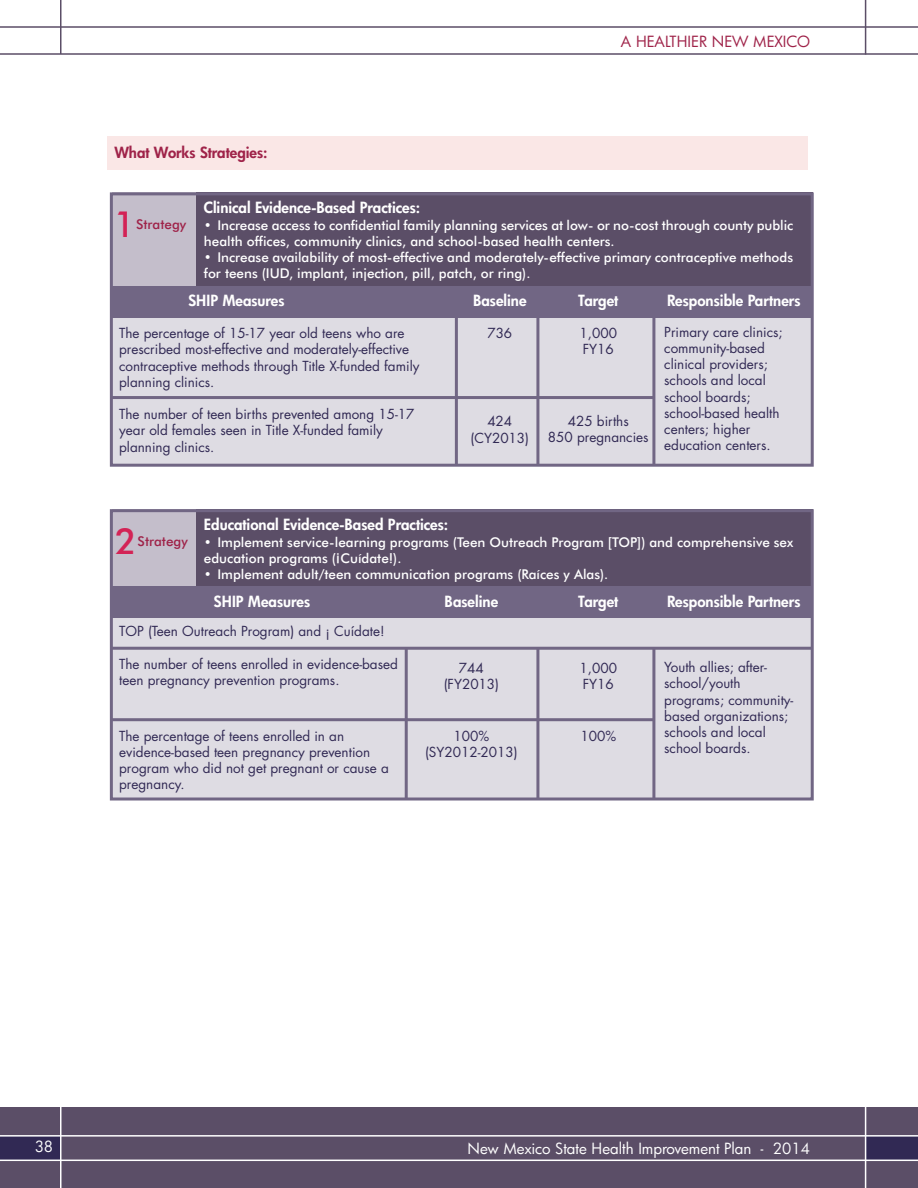
<style>
.page{position:relative;width:918px;height:1188px;background:#fff}
.page>*{position:absolute;margin:0;border:0;box-sizing:border-box;transform-origin:0 0}
.t1{font:500 36px "Futura BT";color:#d32356}
.t2{font:800 15px "Futura";color:#fff}
.t3{font:15px "Futura";color:#fff}
.t4{font:800 15px "Futura";color:#9f2349}
.t5{font:15px "Futura";color:#9f2349}
.t6{font:13.5px/16.2px "Futura Std";color:#312954}
.t7{font:500 13.5px/16.2px "Futura BT";color:#fff}
.t8{font:500 13.5px "Futura BT";color:#9f2349}
</style>
<div class="page">
<div style="left:0;top:1107px;width:918px;height:81px;background:#5b4e67"></div>
<div style="left:866px;top:1136px;width:52px;height:25px;background:#312954"></div>
<div style="left:0;top:1136px;width:61px;height:24px;background:#312954"></div>
<hr style="left:0;top:1160px;width:918px;height:1px;background:#fff">
<hr style="left:0;top:1135px;width:918px;height:2px;background:#fff">
<hr style="left:60px;top:1104px;width:1px;height:84px;background:#fff">
<hr style="left:60px;top:0;width:2px;height:54px;background:#5b4e67">
<hr style="left:865px;top:1104px;width:1px;height:84px;background:#fff">
<hr style="left:865px;top:0;width:1px;height:55px;background:#5b4e67">
<hr style="left:0;top:53px;width:918px;height:2px;background:#5b4e67">
<hr style="left:0;top:26px;width:918px;height:2px;background:#5b4e67">
<div style="left:112px;top:614px;width:701px;height:184px;background:#dedce3"></div>
<div style="left:112px;top:509px;width:85px;height:78px;background:#c4becb"></div>
<div style="left:196px;top:509px;width:617px;height:78px;background:#5b4e67"></div>
<div style="left:112px;top:586px;width:701px;height:32px;background:#716684"></div>
<hr style="left:405px;top:647px;width:3px;height:152px;background:#716684">
<hr style="left:536px;top:647px;width:3px;height:153px;background:#716684">
<hr style="left:652px;top:647px;width:3px;height:152px;background:#716684">
<hr style="left:111px;top:718px;width:543px;height:3px;background:#716684">
<hr style="left:111px;top:647px;width:701px;height:3px;background:#716684">
<div style="left:107px;top:136px;width:701px;height:34px;background:#fae7e6"></div>
<div style="left:112px;top:317px;width:701px;height:148px;background:#dedce3"></div>
<div style="left:112px;top:192px;width:85px;height:96px;background:#c4becb"></div>
<div style="left:196px;top:192px;width:617px;height:95px;background:#5b4e67"></div>
<div style="left:112px;top:286px;width:701px;height:32px;background:#716684"></div>
<hr style="left:455px;top:315px;width:3px;height:150px;background:#716684">
<hr style="left:536px;top:315px;width:3px;height:150px;background:#716684">
<hr style="left:652px;top:315px;width:3px;height:150px;background:#716684">
<hr style="left:111px;top:396px;width:543px;height:3px;background:#716684">
<div style="left:110px;top:192px;width:704px;height:275px;border:3px solid #716684"></div>
<div style="left:110px;top:509px;width:704px;height:292px;border:3px solid #716684"></div>
<p class="t4" style="left:114px;top:144px;width:155px">What Works Strategies:</p>
<p class="t5" style="left:621px;top:33px;width:191px">A HEALTHIER NEW MEXICO</p>
<p class="t2" style="left:204px;top:199px;width:218px">Clinical Evidence-Based Practices:</p>
<p class="t7" style="left:204px;top:217px;width:591px">• Increase access to confidential family planning services at low- or no-cost through county public health offices, community clinics, and school-based health centers.</p>
<p class="t7" style="left:204px;top:249px;width:591px">• Increase availability of most-effective and moderately-effective primary contraceptive methods for teens (IUD, implant, injection, pill, patch, or ring).</p>
<p class="t2" style="left:188px;top:292px;width:98px">SHIP M easures</p>
<p class="t2" style="left:473px;top:292px;width:55px">Baseline</p>
<p class="t2" style="left:578px;top:292px;width:42px">Target</p>
<p class="t2" style="left:667px;top:292px;width:135px">Responsible Partners</p>
<p class="t6" style="left:119px;top:326px;width:302px">The percentage of 15-17 year old teens who are prescribed most-effective and moderately-effective contraceptive methods through Title X-funded family planning clinics.</p>
<p class="t6" style="left:119px;top:407px;width:297px">The number of teen births prevented among 15-17 year old females seen in Title X-funded family planning clinics.</p>
<h1 class="t1" style="left:114px;top:203px;width:23px">1</h1>
<p class="t8" style="left:136px;top:216px;width:52px">Strategy</p>
<p class="t6" style="left:664px;top:325px;width:120px">Primary care clinics; community-based clinical providers; schools and local school boards; school-based health centers; higher education centers.</p>
<p class="t6" style="left:487px;top:326px;width:26px">736</p>
<p class="t6" style="left:580px;top:326px;width:39px">1,000<br>FY16</p>
<p class="t6" style="left:470px;top:414px;width:60px;text-align:center">424 (CY2013)</p>
<p class="t6" style="left:548px;top:414px;width:102px;text-align:center">425 births<br>850 pregnancies</p>
<h1 class="t1" style="left:115px;top:520px;width:23px">2</h1>
<p class="t8" style="left:138px;top:533px;width:52px">Strategy</p>
<p class="t2" style="left:204px;top:516px;width:246px">Educational Evidence-Based Practices:</p>
<p class="t7" style="left:204px;top:534px;width:591px">• Implement service-learning programs (Teen Outreach Program [TOP]) and comprehensive sex education programs (¡Cuídate!).</p>
<p class="t7" style="left:204px;top:566px;width:406px">• Implement adult/teen communication programs (Raíces y Alas).</p>
<p class="t2" style="left:214px;top:593px;width:98px">SHIP M easures</p>
<p class="t2" style="left:445px;top:593px;width:55px">Baseline</p>
<p class="t2" style="left:578px;top:593px;width:42px">Target</p>
<p class="t2" style="left:667px;top:593px;width:135px">Responsible Partners</p>
<p class="t6" style="left:119px;top:624px;width:267px">TOP (Teen Outreach Program) and ¡ Cuídate!</p>
<p class="t6" style="left:119px;top:657px;width:280px">The number of teens enrolled in evidence-based teen pregnancy prevention programs.</p>
<p class="t6" style="left:119px;top:729px;width:271px">The percentage of teens enrolled in an evidence-based teen pregnancy prevention program who did not get pregnant or cause a pregnancy.</p>
<p class="t6" style="left:444px;top:661px;width:57px;text-align:center">744 (FY2013)</p>
<p class="t6" style="left:580px;top:661px;width:39px">1,000<br>FY16</p>
<p class="t6" style="left:425px;top:729px;width:94px;text-align:center">100% (SY2012-2013)</p>
<p class="t6" style="left:580px;top:729px;width:37px">100%</p>
<p class="t6" style="left:664px;top:660px;width:131px">Youth allies; after&shy;school/youth programs; community&shy;based organizations; schools and local school boards.</p>
<p class="t3" style="left:35px;top:1138px;width:20px">38</p>
<p class="t3" style="left:468px;top:1140px;width:344px">New Mexico State Health Improvement Plan - 2014</p>
</div>
